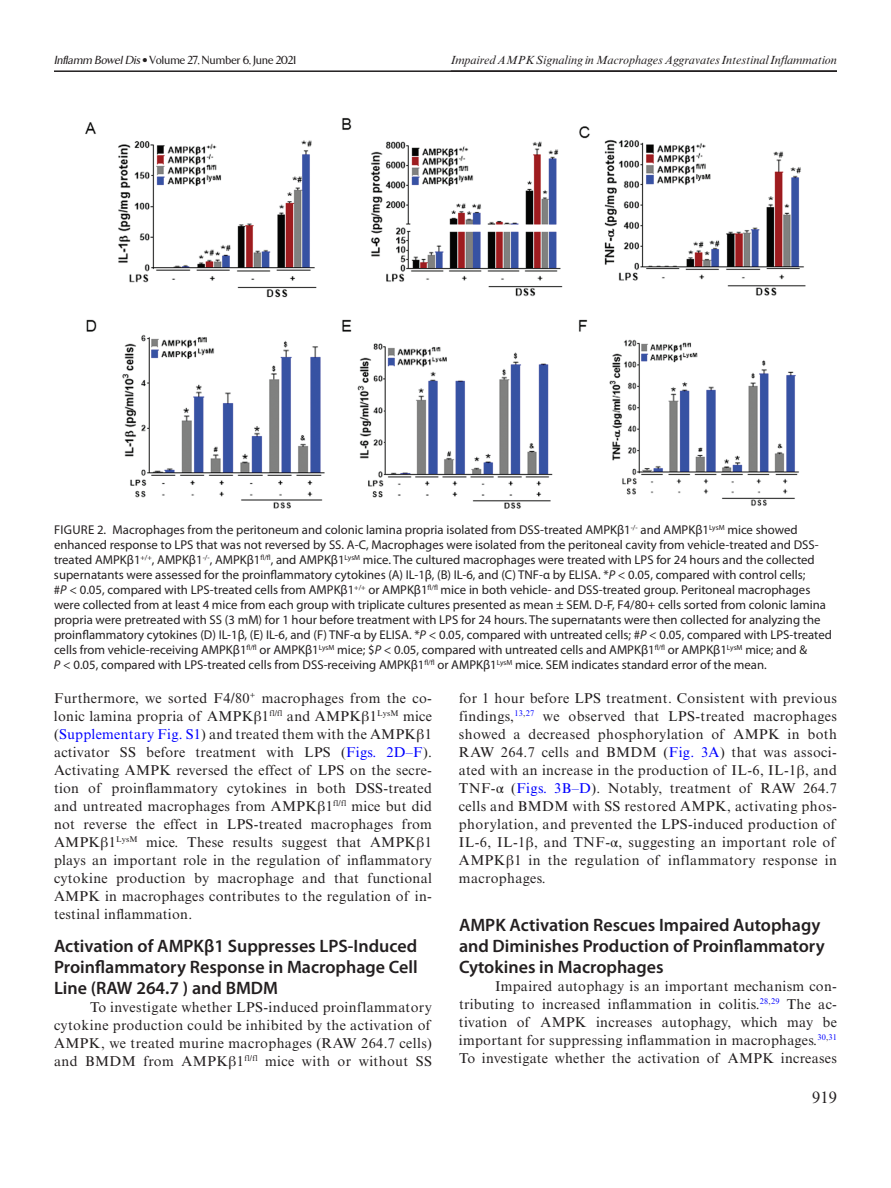
<style>
.page{position:relative;width:891px;height:1188px;background:#fff}
.page>*{position:absolute;margin:0;border:0;box-sizing:border-box;transform-origin:0 0}
.t1{font:600 18px/21px "Myriad Pro";color:#231f20;text-align:justify}
.t2{font:16.5px "Times New Roman MT Std";color:#231f20}
.t3{font:14.25px/18px "Times New Roman MT Std";letter-spacing:.02em;color:#231f20;text-align:justify}
.t4{font:12.75px/15px "Myriad Pro";color:#231f20}
.t5{font:italic 12px "Times New Roman MT Std";color:#231f20}
.t6{font:500 12px "TF Arrow";color:#231f20}
.s1{font-style:italic}
.s2{font-family:"Gandhari Unicode"}
.s3{color:#00f}
.s4{font-family:"STIX General"}
</style>
<div class="page">
<hr style="left:54px;top:70px;width:783px;height:2px;background:#231f20">
<img style="left:85px;top:118px;width:721px;height:391px">
<p class="t6" style="left:54px;top:54px;width:244px"><span class="s1">Inflamm BowelDis</span>• Volume 27, Number 6, June 2021</p>
<p class="t5" style="left:451px;top:54px;width:388px">Impaired AMPK Signaling in Macrophages Aggravates Intestinal Inflammation</p>
<p class="t4" style="left:54px;top:522px;width:780px">FIGURE 2. Macrophages from the peritoneum and colonic lamina propria isolated from DSS-treated AMPKβ1<sup>-/-</sup> and AMPKβ1<sup>LysM</sup> mice showed enhanced response to LPS that was not reversed by SS. A-C, Macrophages were isolated from the peritoneal cavity from vehicle-treated and DSS&shy;treated AMPKβ1<sup>+/+</sup>, AMPKβ1<sup>-/-</sup>, AMPKβ1<sup>fl/fl</sup>, and AMPKβ1<sup>LysM</sup> mice. The cultured macrophages were treated with LPS for 24 hours and the collected supernatants were assessed for the proinflammatory cytokines (A) IL-1β, (B) IL-6, and (C) TNF-α by ELISA. *<span class="s1">P</span> &lt; 0.05, compared with control cells;<br>#<span class="s1">P</span> &lt; 0.05, compared with LPS-treated cells from AMPKβ1<sup>+/+</sup> or AMPKβ1<sup>fl/fl</sup> mice in both vehicle- and DSS-treated group. Peritoneal macrophages were collected from at least 4 mice from each group with triplicate cultures presented as mean ± SEM. D-F, F4/80+ cells sorted from colonic lamina propria were pretreated with SS (3 mM) for 1 hour before treatment with LPS for 24 hours. The supernatants were then collected for analyzing the proinflammatory cytokines (D) IL-1β, (E) IL-6, and (F) TNF-α by ELISA. *<span class="s1">P</span> &lt; 0.05, compared with untreated cells; #<span class="s1">P</span> &lt; 0.05, compared with LPS-treated cells from vehicle-receiving AMPKβ1<sup>fl/fl</sup> or AMPKβ1<sup>LysM</sup> mice; $<span class="s1">P</span> &lt; 0.05, compared with untreated cells and AMPKβ1<sup>fl/fl</sup> or AMPKβ1<sup>LysM</sup> mice; and &amp;<br><span class="s1">P</span> &lt; 0.05, compared with LPS-treated cells from DSS-receiving AMPKβ1<sup>fl/fl</sup> or AMPKβ1<sup>LysM</sup> mice. SEM indicates standard error of the mean.</p>
<p class="t3" style="left:54px;top:689px;width:380px">Furthermore, we sorted F4/80<sup>+</sup> macrophages from the co&shy;lonic lamina propria of AMPK<span class="s2">β</span>1<sup>fl/fl</sup> and AMPK<span class="s2">β</span>1<sup>LysM</sup> mice (<span class="s3">Supplementary Fig. S1</span>) and treated them with the AMPK<span class="s2">β</span>1 activator SS before treatment with LPS (<span class="s3">Figs. 2D–F</span>).<br>Activating AMPK reversed the effect of LPS on the secre&shy;tion of proinflammatory cytokines in both DSS-treated and untreated macrophages from AMPK<span class="s2">β</span>1<sup>fl/fl</sup> mice but did not reverse the effect in LPS-treated macrophages from AMPK<span class="s2">β</span>1<sup>LysM</sup> mice. These results suggest that AMPK<span class="s2">β</span>1 plays an important role in the regulation of inflammatory cytokine production by macrophage and that functional AMPK in macrophages contributes to the regulation of in&shy;testinal inflammation.</p>
<p class="t1" style="left:54px;top:935px;width:365px">Activation of AMPKβ1 Suppresses LPS-Induced Proinflammatory Response in Macrophage Cell Line (RAW 264.7 ) and BMDM</p>
<p class="t3" style="left:54px;top:998px;width:380px;text-indent:36px">To investigate whether LPS-induced proinflammatory cytokine production could be inhibited by the activation of AMPK, we treated murine macrophages (RAW 264.7 cells) and BMDM from AMPK<span class="s2">β</span>1<sup>fl/fl</sup> mice with or without SS</p>
<p class="t3" style="left:459px;top:689px;width:380px">for 1 hour before LPS treatment. Consistent with previous findings,<sup>13</sup><sup>,</sup><sup>27</sup> we observed that LPS-treated macrophages showed a decreased phosphorylation of AMPK in both RAW 264.7 cells and BMDM (<span class="s3">Fig. 3A</span>) that was associ&shy;ated with an increase in the production of IL-6, IL-1<span class="s2">β</span>, and TNF-<span class="s4">α</span> (<span class="s3">Figs. 3B–D</span>). Notably, treatment of RAW 264.7 cells and BMDM with SS restored AMPK, activating phos&shy;phorylation, and prevented the LPS-induced production of IL-6, IL-1<span class="s2">β</span>, and TNF-<span class="s4">α</span>, suggesting an important role of AMPK<span class="s2">β</span>1 in the regulation of inflammatory response in macrophages.</p>
<p class="t1" style="left:459px;top:914px;width:367px;text-align:left">AMPK Activation Rescues Impaired Autophagy and Diminishes Production of Proinflammatory<br>Cytokines in Macrophages</p>
<p class="t3" style="left:459px;top:977px;width:380px;text-indent:36px">Impaired autophagy is an important mechanism con&shy;tributing to increased inflammation in colitis.<sup>28</sup><sup>,</sup><sup>29</sup> The ac&shy;tivation of AMPK increases autophagy, which may be important for suppressing inflammation in macrophages.<sup>30</sup><sup>,</sup><sup>31<br></sup>To investigate whether the activation of AMPK increases</p>
<p class="t2" style="left:812px;top:1088px;width:26px">919</p>
</div>
